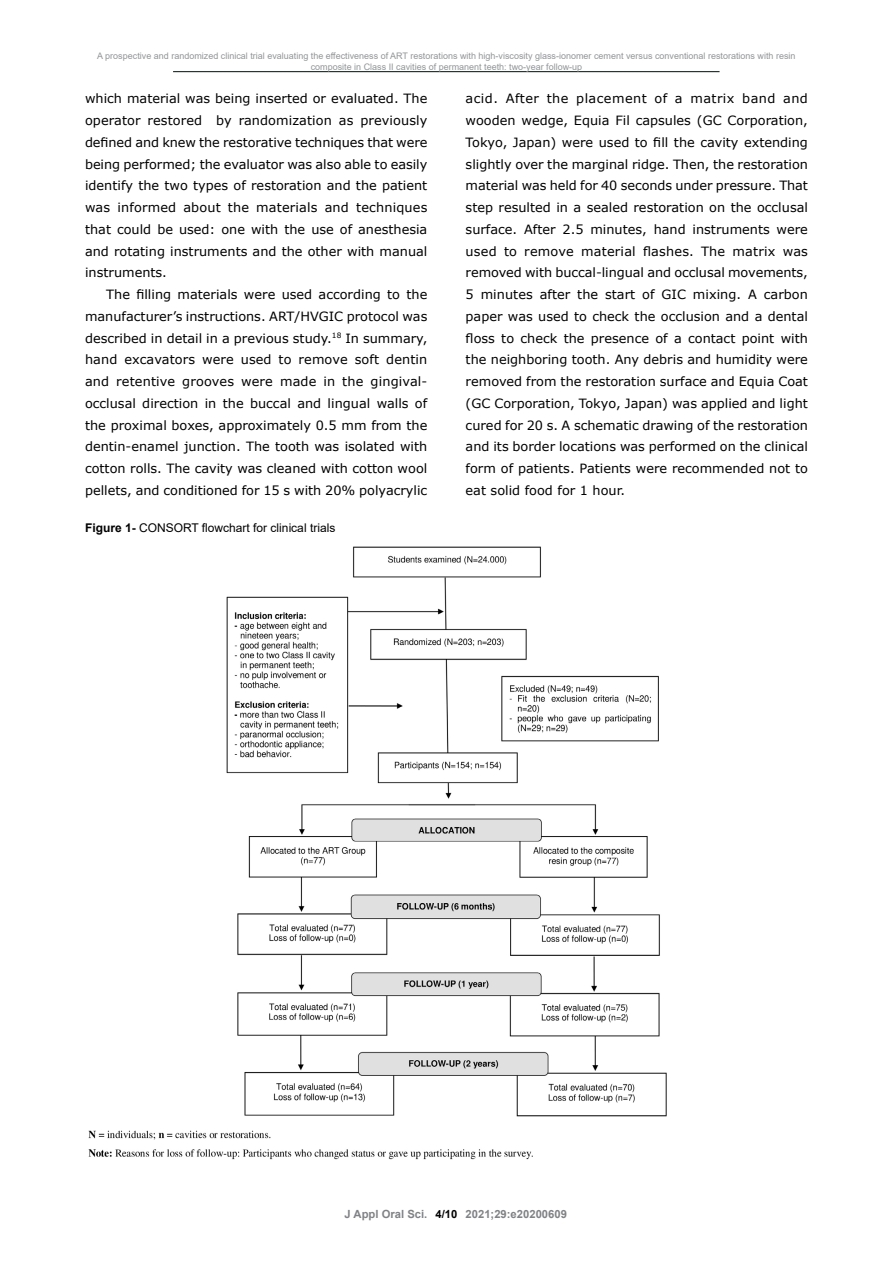
<style>
.page{position:relative;width:893px;height:1263px;background:#fff}
.page>*{position:absolute;margin:0;border:0;box-sizing:border-box;transform-origin:0 0}
.t1{font:12.75px/21.8px "Verdana";color:#000;text-align:justify}
.t2{font:12px "Arial";color:#000}
.t3{font:700 11.25px "Arial";color:#808285}
.t4{font:9px/10.8px "Arial";color:#939598;text-align:center}
.s1{font-weight:700}
.s2{color:#000}
</style>
<div class="page">
<hr style="left:173px;top:71px;width:547px;height:1px;background:#00110d">
<img style="left:226px;top:546px;width:441px;height:571px">
<img style="left:88px;top:1130px;width:445px;height:30px">
<p class="t4" style="left:97px;top:50px;width:700px">A prospective and randomized clinical trial evaluating the effectiveness of ART restorations with high-viscosity glass-ionomer cement versus conventional restorations with resin composite in Class II cavities of permanent teeth: two-year follow-up</p>
<p class="t1" style="left:85px;top:88px;width:344px">which material was being inserted or evaluated. The operator restored by randomization as previously defined and knew the restorative techniques that were being performed; the evaluator was also able to easily identify the two types of restoration and the patient was informed about the materials and techniques that could be used: one with the use of anesthesia and rotating instruments and the other with manual instruments.</p>
<p class="t1" style="left:85px;top:283px;width:344px;text-indent:21px">The filling materials were used according to the manufacturer’s instructions. ART/HVGIC protocol was described in detail in a previous study.<sup>18</sup> In summary, hand excavators were used to remove soft dentin and retentive grooves were made in the gingival&shy;occlusal direction in the buccal and lingual walls of the proximal boxes, approximately 0.5 mm from the dentin-enamel junction. The tooth was isolated with cotton rolls. The cavity was cleaned with cotton wool pellets, and conditioned for 15 s with 20% polyacrylic</p>
<p class="t2" style="left:85px;top:519px;width:252px"><span class="s1">Figure 1-</span> CONSORT flowchart for clinical trials</p>
<p class="t1" style="left:466px;top:88px;width:344px">acid. After the placement of a matrix band and wooden wedge, Equia Fil capsules (GC Corporation, Tokyo, Japan) were used to fill the cavity extending slightly over the marginal ridge. Then, the restoration material was held for 40 seconds under pressure. That step resulted in a sealed restoration on the occlusal surface. After 2.5 minutes, hand instruments were used to remove material flashes. The matrix was removed with buccal-lingual and occlusal movements, 5 minutes after the start of GIC mixing. A carbon paper was used to check the occlusion and a dental floss to check the presence of a contact point with the neighboring tooth. Any debris and humidity were removed from the restoration surface and Equia Coat (GC Corporation, Tokyo, Japan) was applied and light cured for 20 s. A schematic drawing of the restoration and its border locations was performed on the clinical form of patients. Patients were recommended not to eat solid food for 1 hour.</p>
<p class="t3" style="left:345px;top:1206px;width:224px">J Appl Oral Sci. <span class="s2">4/10</span> 2021;29:e20200609</p>
</div>
